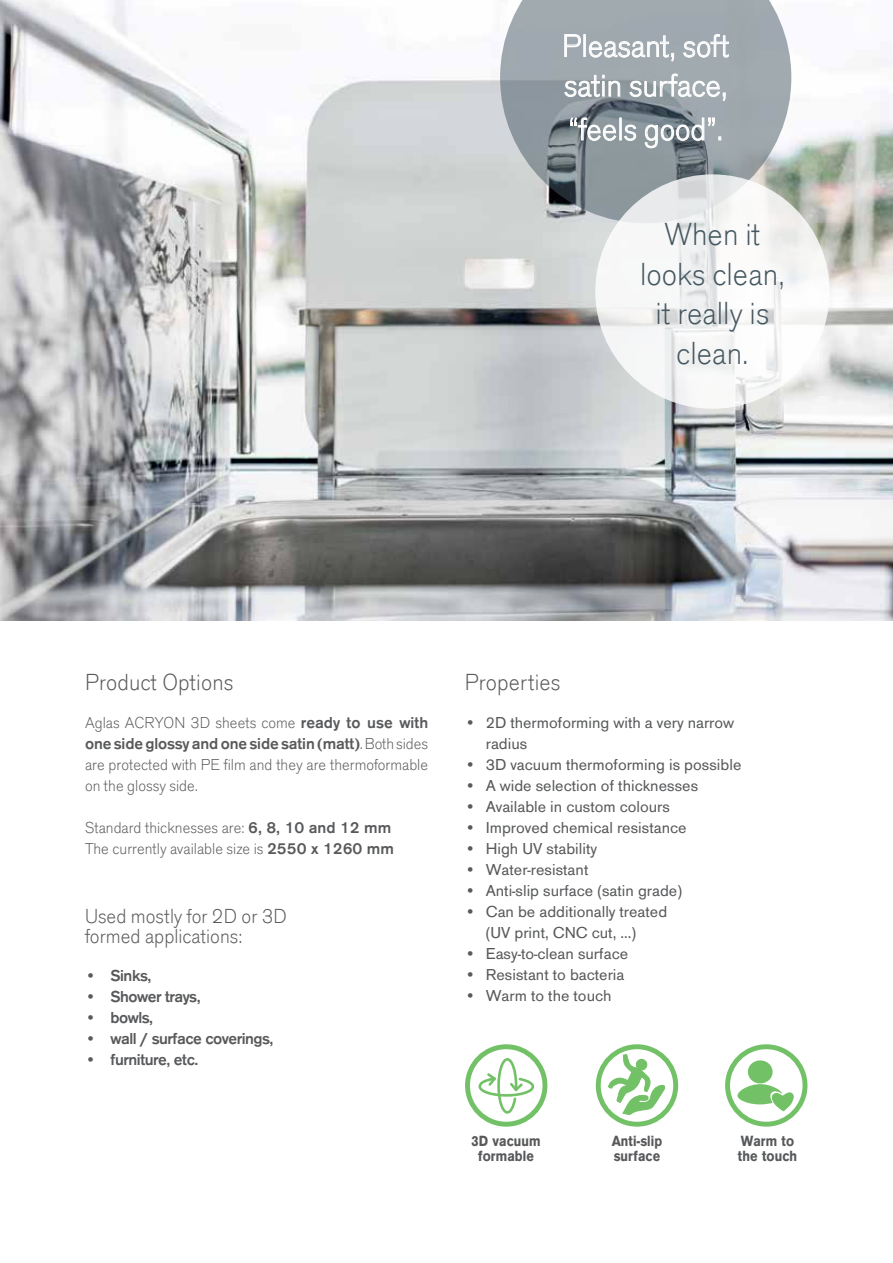
<style>
.page{position:relative;width:893px;height:1263px;background:#fff}
.page>*{position:absolute;margin:0;border:0;box-sizing:border-box;transform-origin:0 0}
.t1{font:33px/39.6px "Accius T Ligh";color:#fff}
.t2{font:33px/39.6px "Accius T Ligh";color:#455761;text-align:center}
.t3{font:24px "Accius T Ligh";letter-spacing:.005em;color:#58595b}
.t4{font:21px/20.5px "Accius T Ligh";color:#58595b}
.t5{font:16.5px/21px "Accius TEE";color:#58595b}
.t6{font:16.5px/21px "Accius TEE Ligh";color:#58595b}
.t7{font:500 16.5px "Accius TEE";letter-spacing:-.03em;color:#58595b}
.t8{font:500 16.5px "Accius TEE";letter-spacing:-.01em;color:#58595b}
.t9{font:700 15.45px/15.5px "Accius TEE";letter-spacing:.01em;color:#58595b;scale:.88 1}
.s1{font-family:"Accius TEE";font-weight:500}
.s2{font-family:"Accius TEE Ligh";font-weight:400}
.s3{font-weight:400}
</style>
<div class="page">
<img style="left:0;top:0;width:893px;height:621px">
<svg style="left:500px;top:0;width:291px;height:223px;background:#9ba4a9"></svg>
<svg style="left:564px;top:34px;width:110px;height:27px;background:#b4bbc0"></svg>
<svg style="left:683px;top:34px;width:46px;height:23px"></svg>
<svg style="left:564px;top:75px;width:56px;height:22px"></svg>
<svg style="left:630px;top:74px;width:95px;height:27px;background:#afb7bb"></svg>
<svg style="left:570px;top:118px;width:66px;height:23px;background:#a2aaae"></svg>
<svg style="left:645px;top:118px;width:76px;height:30px;background:#959ea4"></svg>
<svg style="left:595px;top:174px;width:235px;height:235px;fill:#f6f7f6"></svg>
<svg style="left:598px;top:1047px;width:78px;height:77px"></svg>
<div style="left:596px;top:1044px;width:82px;height:83px;border:5px solid #73c167;border-radius:50%"></div>
<svg style="left:607px;top:1053px;width:59px;height:65px"></svg>
<div style="left:636px;top:1059px;width:11px;height:11px;background:#73c167;border-radius:50%"></div>
<div style="left:636px;top:1059px;width:11px;height:11px;border:1px solid #73c167;border-radius:50%"></div>
<svg style="left:467px;top:1047px;width:78px;height:77px"></svg>
<div style="left:465px;top:1044px;width:82px;height:83px;border:5px solid #73c167;border-radius:50%"></div>
<svg style="left:479px;top:1058px;width:55px;height:56px"></svg>
<svg style="left:728px;top:1047px;width:77px;height:77px"></svg>
<div style="left:725px;top:1044px;width:82px;height:83px;border:5px solid #73c167;border-radius:50%"></div>
<svg style="left:737px;top:1060px;width:57px;height:51px"></svg>
<h1 class="t1" style="left:562px;top:26px;width:169px">Pleasant, soft satin surface,</h1>
<h1 class="t1" style="left:568px;top:110px;width:156px">“feels good”.</h1>
<h1 class="t2" style="left:640px;top:215px;width:146px">When it looks clean, it really is clean.</h1>
<h2 class="t3" style="left:85px;top:669px;width:150px">Product Options</h2>
<p class="t6" style="left:85px;top:712px;width:345px">Aglas ACRYON 3D sheets come <span class="s1">ready to use with</span></p>
<p class="t8" style="left:85px;top:734px;width:345px">one side glossy and one side satin (matt)<span class="s2">. Both sides</span></p>
<p class="t6" style="left:85px;top:754px;width:345px">are protected with PE film and they are thermoformable on the glossy side.</p>
<p class="t6" style="left:85px;top:817px;width:310px">Standard thicknesses are: <span class="s1">6, 8, 10 and 12 mm<br></span>The currently available size is <span class="s1">2550 x 1260 mm</span></p>
<p class="t4" style="left:85px;top:906px;width:203px">Used mostly for 2D or 3D formed applications:</p>
<p class="t7" style="left:85px;top:967px;width:68px"><span class="s3">•</span> Sinks,</p>
<p class="t7" style="left:85px;top:988px;width:117px">• Shower trays,</p>
<p class="t7" style="left:85px;top:1009px;width:70px">• bowls,</p>
<p class="t7" style="left:85px;top:1030px;width:190px">• wall / surface coverings,</p>
<p class="t7" style="left:85px;top:1051px;width:115px">• furniture, etc.</p>
<h2 class="t3" style="left:465px;top:669px;width:97px">Properties</h2>
<p class="t5" style="left:486px;top:712px;width:250px;text-indent:-21px">• 2D thermoforming with a very narrow radius</p>
<p class="t5" style="left:465px;top:754px;width:278px">• 3D vacuum thermoforming is possible</p>
<p class="t5" style="left:465px;top:775px;width:235px">• A wide selection of thicknesses</p>
<p class="t5" style="left:465px;top:796px;width:207px">• Available in custom colours</p>
<p class="t5" style="left:465px;top:817px;width:223px">• Improved chemical resistance</p>
<p class="t5" style="left:465px;top:838px;width:134px">• High UV stability</p>
<p class="t5" style="left:465px;top:859px;width:125px">• Water-resistant</p>
<p class="t5" style="left:465px;top:880px;width:219px">• Anti-slip surface (satin grade)</p>
<p class="t5" style="left:486px;top:901px;width:183px;text-indent:-21px">• Can be additionally treated (UV print, CNC cut, …)</p>
<p class="t5" style="left:465px;top:943px;width:165px">• Easy-to-clean surface</p>
<p class="t5" style="left:465px;top:964px;width:161px">• Resistant to bacteria</p>
<p class="t5" style="left:465px;top:985px;width:148px">• Warm to the touch</p>
<p class="t9" style="left:472px;top:1133px;width:80px;text-align:center">3D vacuum formable</p>
<p class="t9" style="left:738px;top:1133px;width:69px">Warm to the touch</p>
<p class="t9" style="left:612px;top:1133px;width:59px">Anti-slip surface</p>
</div>
